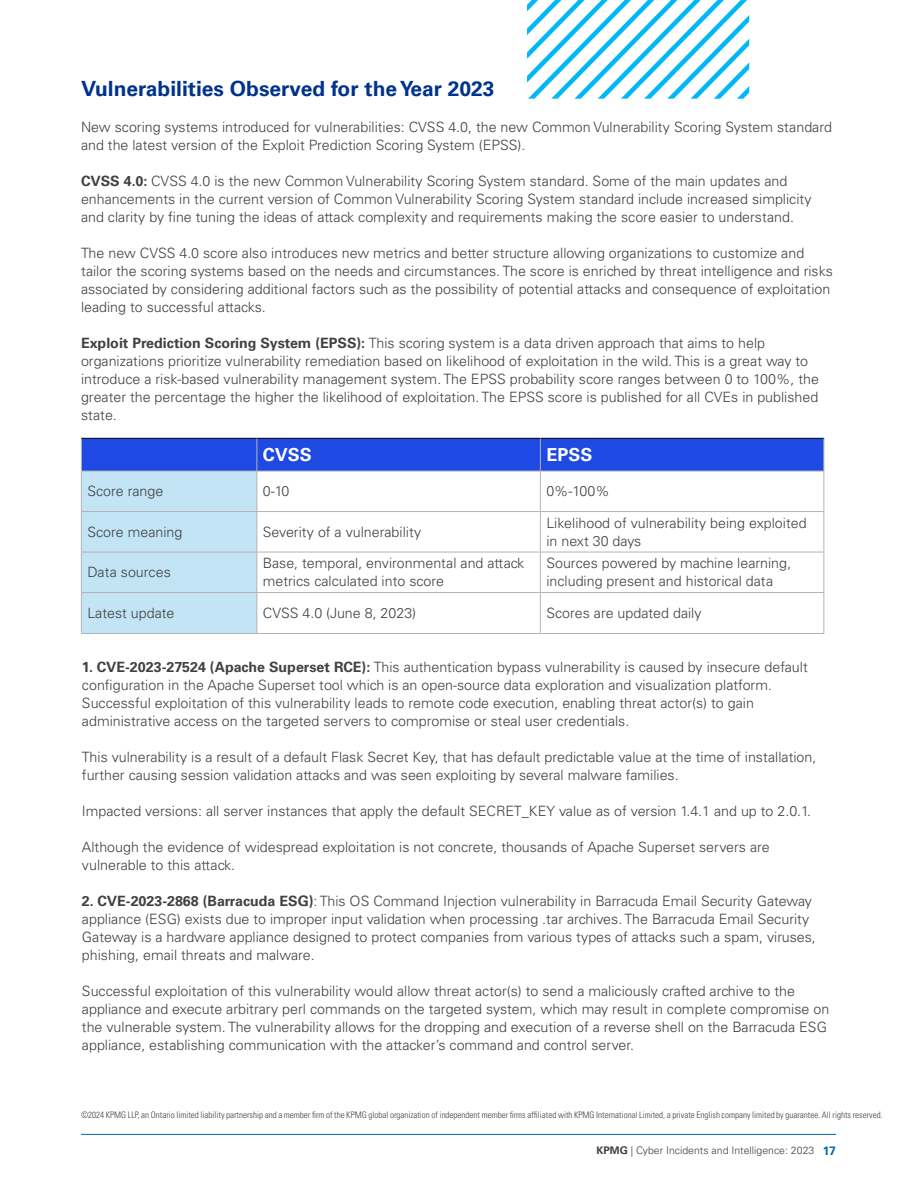
<style>
.page{position:relative;width:918px;height:1188px;background:#fff}
.page>*{position:absolute;margin:0;border:0;box-sizing:border-box;transform-origin:0 0}
.t1{font:700 21px "Univers LT Std";color:#00338d}
.t2{font:700 18px "Univers LT Std";color:#fff}
.t3{font:300 14.25px/18px "Univers LT Std";color:#414042}
.t4{font:300 10.5px "Univers LT Std";color:#414042}
.t5{font:300 condensed 9px "Univers LT Std";color:#414042}
.s1{font-weight:700}
.s2{font-weight:700;font-size:12px;color:#0066b3}
</style>
<div class="page">
<hr style="left:81px;top:1134px;width:755px;height:1px;background:#0066b3">
<svg style="left:82px;top:439px;width:742px;height:194px"></svg>
<hr style="left:81px;top:438px;width:176px;height:1px;background:#000">
<hr style="left:257px;top:438px;width:283px;height:1px;background:#000">
<hr style="left:540px;top:438px;width:284px;height:1px;background:#000">
<hr style="left:81px;top:439px;width:1px;height:32px;background:#b1b4b6">
<hr style="left:256px;top:439px;width:1px;height:32px;background:#b1b4b6">
<hr style="left:540px;top:439px;width:1px;height:32px;background:#b1b4b6">
<hr style="left:824px;top:439px;width:1px;height:32px;background:#b1b4b6">
<hr style="left:81px;top:471px;width:176px;height:1px;background:#b1b4b6">
<hr style="left:81px;top:471px;width:1px;height:40px;background:#b1b4b6">
<hr style="left:257px;top:471px;width:283px;height:1px;background:#b1b4b6">
<hr style="left:256px;top:471px;width:1px;height:40px;background:#b1b4b6">
<hr style="left:540px;top:471px;width:284px;height:1px;background:#b1b4b6">
<hr style="left:540px;top:471px;width:1px;height:40px;background:#b1b4b6">
<hr style="left:824px;top:471px;width:1px;height:40px;background:#b1b4b6">
<hr style="left:81px;top:511px;width:176px;height:1px;background:#b1b4b6">
<hr style="left:81px;top:512px;width:1px;height:40px;background:#b1b4b6">
<hr style="left:257px;top:511px;width:283px;height:1px;background:#b1b4b6">
<hr style="left:256px;top:512px;width:1px;height:40px;background:#b1b4b6">
<hr style="left:540px;top:511px;width:284px;height:1px;background:#b1b4b6">
<hr style="left:540px;top:512px;width:1px;height:40px;background:#b1b4b6">
<hr style="left:824px;top:512px;width:1px;height:40px;background:#b1b4b6">
<hr style="left:81px;top:552px;width:176px;height:1px;background:#b1b4b6">
<hr style="left:81px;top:552px;width:1px;height:40px;background:#b1b4b6">
<hr style="left:257px;top:552px;width:283px;height:1px;background:#b1b4b6">
<hr style="left:256px;top:552px;width:1px;height:40px;background:#b1b4b6">
<hr style="left:540px;top:552px;width:284px;height:1px;background:#b1b4b6">
<hr style="left:540px;top:552px;width:1px;height:40px;background:#b1b4b6">
<hr style="left:824px;top:552px;width:1px;height:40px;background:#b1b4b6">
<hr style="left:81px;top:592px;width:176px;height:1px;background:#b1b4b6">
<hr style="left:81px;top:593px;width:1px;height:40px;background:#b1b4b6">
<hr style="left:257px;top:592px;width:283px;height:1px;background:#b1b4b6">
<hr style="left:256px;top:593px;width:1px;height:40px;background:#b1b4b6">
<hr style="left:540px;top:592px;width:284px;height:1px;background:#b1b4b6">
<hr style="left:540px;top:593px;width:1px;height:40px;background:#b1b4b6">
<hr style="left:824px;top:593px;width:1px;height:40px;background:#b1b4b6">
<hr style="left:81px;top:633px;width:176px;height:1px;background:#b1b4b6">
<hr style="left:257px;top:633px;width:283px;height:1px;background:#b1b4b6">
<hr style="left:540px;top:633px;width:284px;height:1px;background:#b1b4b6">
<svg style="left:527px;top:0;width:222px;height:99px"></svg>
<h1 class="t1" style="left:81px;top:77px;width:415px">Vulnerabilities Observed for the Year 2023</h1>
<p class="t3" style="left:81px;top:118px;width:753px">New scoring systems introduced for vulnerabilities: CVSS 4.0, the new Common Vulnerability Scoring System standard and the latest version of the Exploit Prediction Scoring System (EPSS).</p>
<p class="t3" style="left:81px;top:172px;width:732px"><span class="s1">CVSS 4.0:</span> CVSS 4.0 is the new Common Vulnerability Scoring System standard. Some of the main updates and enhancements in the current version of Common Vulnerability Scoring System standard include increased simplicity and clarity by fine tuning the ideas of attack complexity and requirements making the score easier to understand.</p>
<p class="t3" style="left:81px;top:244px;width:753px">The new CVSS 4.0 score also introduces new metrics and better structure allowing organizations to customize and tailor the scoring systems based on the needs and circumstances. The score is enriched by threat intelligence and risks associated by considering additional factors such as the possibility of potential attacks and consequence of exploitation leading to successful attacks.</p>
<p class="t3" style="left:81px;top:334px;width:739px"><span class="s1">Exploit Prediction Scoring System (EPSS):</span> This scoring system is a data driven approach that aims to help organizations prioritize vulnerability remediation based on likelihood of exploitation in the wild. This is a great way to introduce a risk-based vulnerability management system. The EPSS probability score ranges between 0 to 100%, the greater the percentage the higher the likelihood of exploitation. The EPSS score is published for all CVEs in published state.</p>
<p class="t2" style="left:263px;top:444px;width:51px">CVSS</p>
<p class="t2" style="left:546px;top:444px;width:48px">EPSS</p>
<p class="t3" style="left:87px;top:482px;width:78px">Score range</p>
<p class="t3" style="left:263px;top:482px;width:28px">0-10</p>
<p class="t3" style="left:546px;top:482px;width:65px">0%-100%</p>
<p class="t3" style="left:87px;top:523px;width:97px">Score meaning</p>
<p class="t3" style="left:263px;top:523px;width:160px">Severity of a vulnerability</p>
<p class="t3" style="left:546px;top:514px;width:262px">Likelihood of vulnerability being exploited in next 30 days</p>
<p class="t3" style="left:87px;top:563px;width:85px">Data sources</p>
<p class="t3" style="left:263px;top:554px;width:263px">Base, temporal, environmental and attack metrics calculated into score</p>
<p class="t3" style="left:546px;top:554px;width:247px">Sources powered by machine learning, including present and historical data</p>
<p class="t3" style="left:87px;top:604px;width:89px">Latest update</p>
<p class="t3" style="left:263px;top:604px;width:155px">CVSS 4.0 (June 8, 2023)</p>
<p class="t3" style="left:546px;top:604px;width:157px">Scores are updated daily</p>
<p class="t3" style="left:82px;top:658px;width:727px"><span class="s1">1. CVE-2023-27524 (Apache Superset RCE):</span> This authentication bypass vulnerability is caused by insecure default configuration in the Apache Superset tool which is an open-source data exploration and visualization platform.<br>Successful exploitation of this vulnerability leads to remote code execution, enabling threat actor(s) to gain administrative access on the targeted servers to compromise or steal user credentials.</p>
<p class="t3" style="left:82px;top:748px;width:736px">This vulnerability is a result of a default Flask Secret Key, that has default predictable value at the time of installation, further causing session validation attacks and was seen exploiting by several malware families.</p>
<p class="t3" style="left:82px;top:802px;width:731px">Impacted versions: all server instances that apply the default SECRET_KEY value as of version 1.4.1 and up to 2.0.1.</p>
<p class="t3" style="left:82px;top:838px;width:689px">Although the evidence of widespread exploitation is not concrete, thousands of Apache Superset servers are vulnerable to this attack.</p>
<p class="t3" style="left:82px;top:892px;width:735px"><span class="s1">2. CVE-2023-2868 (Barracuda ESG)</span>: This OS Command Injection vulnerability in Barracuda Email Security Gateway appliance (ESG) exists due to improper input validation when processing .tar archives. The Barracuda Email Security Gateway is a hardware appliance designed to protect companies from various types of attacks such a spam, viruses, phishing, email threats and malware.</p>
<p class="t3" style="left:82px;top:982px;width:749px">Successful exploitation of this vulnerability would allow threat actor(s) to send a maliciously crafted archive to the appliance and execute arbitrary perl commands on the targeted system, which may result in complete compromise on the vulnerable system. The vulnerability allows for the dropping and execution of a reverse shell on the Barracuda ESG appliance, establishing communication with the attacker’s command and control server.</p>
<p class="t5" style="left:81px;top:1110px;width:803px">©2024 KPMG LLP, an Ontario limited liability partnership and a member firm of the KPMG global organization of independent member firms affiliated with KPMG International Limited, a private English company limited by guarantee. All rights reserved.</p>
<p class="t4" style="left:596px;top:1144px;width:241px"><span class="s1">KPMG</span> | Cyber Incidents and Intelligence: 2023 <span class="s2">17</span></p>
</div>
